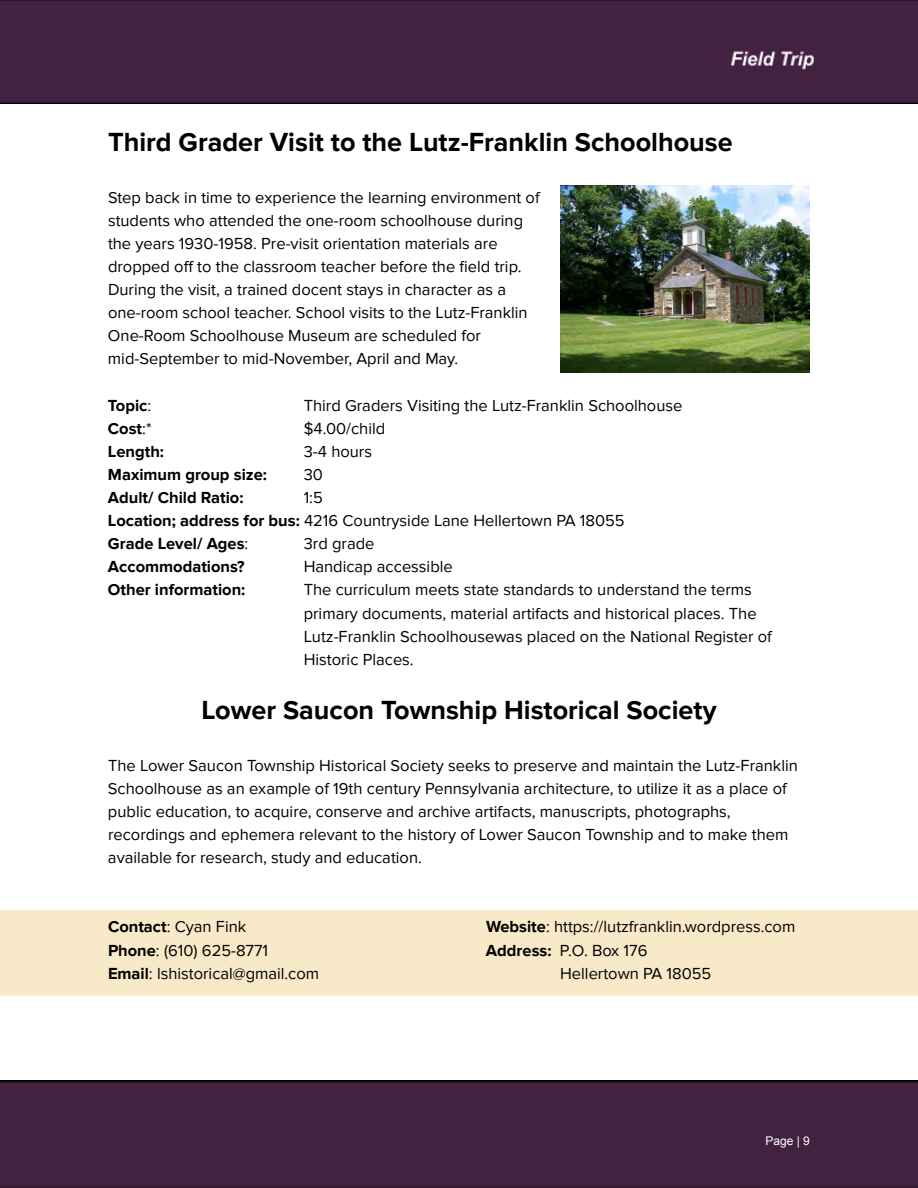
<style>
.page{position:relative;width:918px;height:1188px;background:#fff}
.page>*{position:absolute;margin:0;border:0;box-sizing:border-box;transform-origin:0 0}
.t1{font:700 27px "Proxima Nova";color:#000}
.t2{font:16.5px/23.1px "Proxima Nova";color:#000}
.t3{font:700 16.5px "Proxima Nova";color:#000}
.t4{font:12px "Arial";color:#fff}
.s1{font-weight:400}
.s2{font-weight:700}
</style>
<div class="page">
<img style="left:560px;top:186px;width:250px;height:186px">
<div style="left:0;top:1080px;width:918px;height:108px;background:#422141"></div>
<div style="left:0;top:0;width:918px;height:104px;background:#422141"></div>
<h1 class="t1" style="left:108px;top:126px;width:626px">Third Grader Visit to the Lutz-Franklin Schoolhouse</h1>
<p class="t2" style="left:108px;top:186px;width:433px">Step back in time to experience the learning environment of students who attended the one-room schoolhouse during the years 1930-1958. Pre-visit orientation materials are dropped off to the classroom teacher before the field trip.<br>During the visit, a trained docent stays in character as a one-room school teacher. School visits to the Lutz-Franklin One-Room Schoolhouse Museum are scheduled for mid-September to mid-November, April and May.</p>
<p class="t3" style="left:108px;top:395px;width:45px">Topic<span class="s1">:</span></p>
<p class="t2" style="left:304px;top:394px;width:380px">Third Graders Visiting the Lutz-Franklin Schoolhouse</p>
<p class="t3" style="left:108px;top:418px;width:45px">Cost<span class="s1">:*</span></p>
<p class="t2" style="left:304px;top:417px;width:83px">$4.00/child</p>
<p class="t3" style="left:108px;top:442px;width:58px">Length:</p>
<p class="t2" style="left:304px;top:440px;width:70px">3-4 hours</p>
<p class="t3" style="left:108px;top:465px;width:161px">Maximum group size:</p>
<p class="t2" style="left:304px;top:463px;width:21px">30</p>
<p class="t3" style="left:108px;top:488px;width:137px">Adult/ Child Ratio:</p>
<p class="t2" style="left:108px;top:486px;width:518px;text-indent:196px">1:5<br><span class="s2">Location; address for bus:</span> 4216 Countryside Lane Hellertown PA 18055<br><span class="s2">Grade Level/ Ages</span>:</p>
<p class="t2" style="left:304px;top:533px;width:72px">3rd grade</p>
<p class="t3" style="left:108px;top:557px;width:138px">Accommodations?</p>
<p class="t2" style="left:304px;top:556px;width:151px">Handicap accessible</p>
<p class="t3" style="left:108px;top:580px;width:139px">Other information:</p>
<p class="t2" style="left:304px;top:579px;width:470px">The curriculum meets state standards to understand the terms primary documents, material artifacts and historical places. The Lutz-Franklin Schoolhousewas placed on the National Register of Historic Places.</p>
<h1 class="t1" style="left:201px;top:695px;width:517px">Lower Saucon Township Historical Society</h1>
<p class="t2" style="left:108px;top:754px;width:691px">The Lower Saucon Township Historical Society seeks to preserve and maintain the Lutz-Franklin Schoolhouse as an example of 19th century Pennsylvania architecture, to utilize it as a place of public education, to acquire, conserve and archive artifacts, manuscripts, photographs, recordings and ephemera relevant to the history of Lower Saucon Township and to make them available for research, study and education.</p>
<p class="t2" style="left:108px;top:916px;width:213px"><span class="s2">Contact</span>: Cyan Fink<br><span class="s2">Phone</span>: (610) 625-8771<br><span class="s2">Email</span>: lshistorical@gmail.com</p>
<p class="t2" style="left:486px;top:916px;width:311px"><span class="s2">Website</span>: https://lutzfranklin.wordpress.com</p>
<p class="t2" style="left:486px;top:939px;width:163px"><span class="s2">Address:</span> P.O. Box 176</p>
<p class="t2" style="left:560px;top:962px;width:153px">Hellertown PA 18055</p>
<p class="t4" style="left:766px;top:1133px;width:46px">Page | 9</p>
</div>
